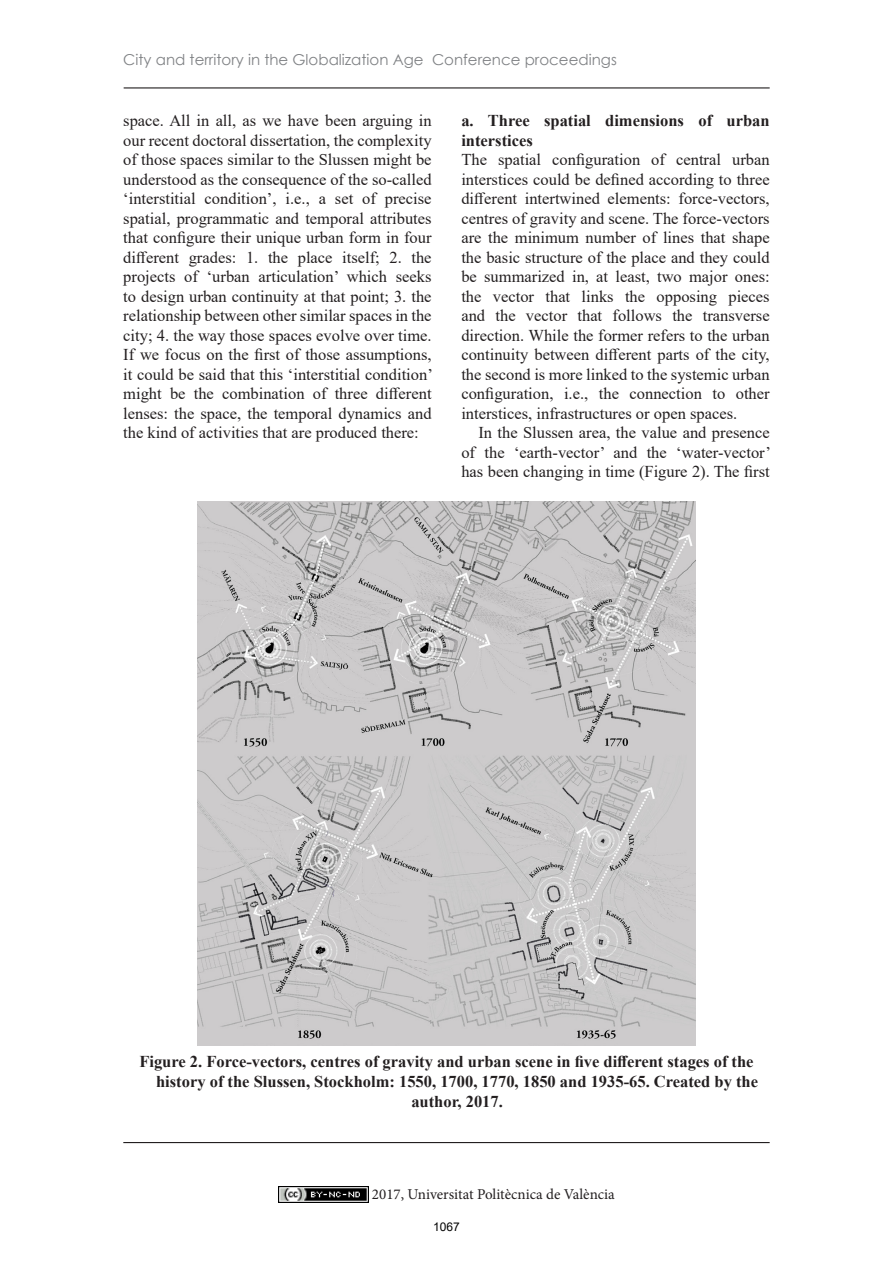
<style>
.page{position:relative;width:893px;height:1263px;background:#fff}
.page>*{position:absolute;margin:0;border:0;box-sizing:border-box;transform-origin:0 0}
.t1{font:16.5px/19.5px "Times New Roman";color:#231f20;text-align:justify}
.t2{font:700 16.5px/19.5px "Times New Roman";color:#231f20}
.t3{font:15px "Century Gothic";color:#808285}
.t4{font:15px "Minion Pro";color:#231f20}
.t5{font:12px "Arial";color:#000}
</style>
<div class="page">
<hr style="left:124px;top:87px;width:646px;height:1px;background:#231f20">
<hr style="left:123px;top:1142px;width:647px;height:1px;background:#231f20">
<img style="left:278px;top:1186px;width:90px;height:17px">
<img style="left:197px;top:501px;width:499px;height:544px">
<p class="t3" style="left:123px;top:49px;width:495px">City and territory in the Globalization Age Conference proceedings</p>
<p class="t1" style="left:123px;top:110px;width:311px">space. All in all, as we have been arguing in our recent doctoral dissertation, the complexity of those spaces similar to the Slussen might be understood as the consequence of the so-called ‘interstitial condition’, i.e., a set of precise spatial, programmatic and temporal attributes that configure their unique urban form in four different grades: 1. the place itself; 2. the projects of ‘urban articulation’ which seeks to design urban continuity at that point; 3. the relationship between other similar spaces in the city; 4. the way those spaces evolve over time.<br>If we focus on the first of those assumptions, it could be said that this ‘interstitial condition’ might be the combination of three different lenses: the space, the temporal dynamics and the kind of activities that are produced there:</p>
<p class="t2" style="left:461px;top:110px;width:310px">a. Three spatial dimensions of urban interstices</p>
<p class="t1" style="left:461px;top:149px;width:310px">The spatial configuration of central urban interstices could be defined according to three different intertwined elements: force-vectors, centres of gravity and scene. The force-vectors are the minimum number of lines that shape the basic structure of the place and they could be summarized in, at least, two major ones: the vector that links the opposing pieces and the vector that follows the transverse direction. While the former refers to the urban continuity between different parts of the city, the second is more linked to the systemic urban configuration, i.e., the connection to other interstices, infrastructures or open spaces.</p>
<p class="t1" style="left:461px;top:422px;width:311px;text-indent:17px">In the Slussen area, the value and presence of the ‘earth-vector’ and the ‘water-vector’ has been changing in time (Figure 2). The first</p>
<p class="t2" style="left:139px;top:1051px;width:616px">Figure 2. Force-vectors, centres of gravity and urban scene in five different stages of the</p>
<p class="t2" style="left:156px;top:1071px;width:603px">history of the Slussen, Stockholm: 1550, 1700, 1770, 1850 and 1935-65. Created by the</p>
<p class="t2" style="left:411px;top:1091px;width:93px">author, 2017.</p>
<p class="t4" style="left:372px;top:1184px;width:244px">2017, Universitat Politècnica de València</p>
<p class="t5" style="left:433px;top:1219px;width:28px">1067</p>
</div>
